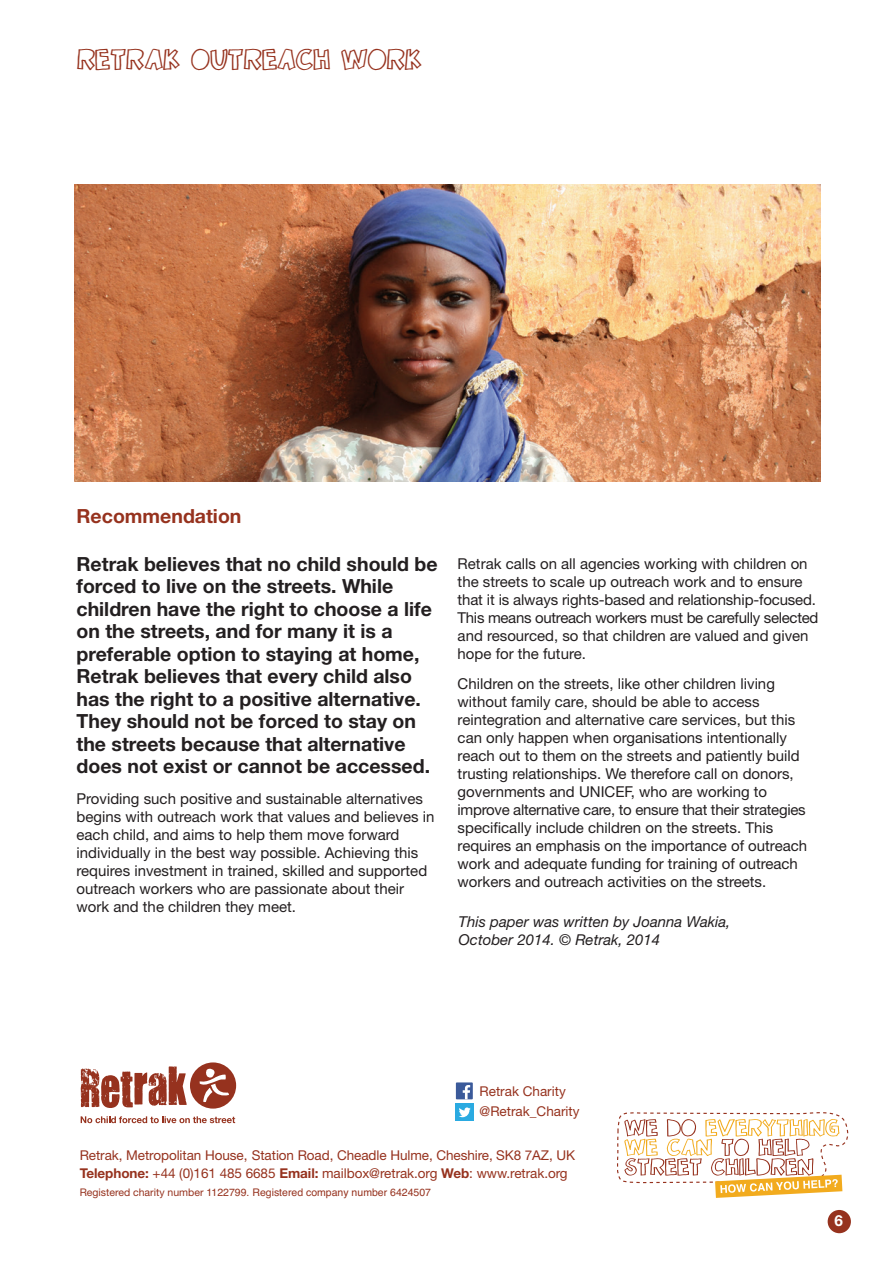
<style>
.page{position:relative;width:893px;height:1263px;background:#fff}
.page>*{position:absolute;margin:0;border:0;box-sizing:border-box;transform-origin:0 0}
.t1{font:21.6px "Onceinawhile";color:#96321e}
.t2{font:700 19.5px/22.5px "Helvetica Neue";color:#231f20}
.t3{font:700 19.5px "Helvetica Neue";color:#96321e}
.t4{font:700 15.3px "Helvetica Neue";color:#fff}
.t5{font:15px/18px "Helvetica Neue";color:#231f20}
.t6{font:italic 15px/18px "Helvetica Neue";color:#231f20}
.t7{font:13.5px/18px "Helvetica Neue";letter-spacing:-.005em;color:#96321e}
.t8{font:10.5px "Helvetica";color:#96321e}
.s1{font-weight:700}
.s2{font-family:"Helvetica Neue"}
</style>
<div class="page">
<img style="left:74px;top:185px;width:746px;height:297px">
<svg style="left:617px;top:1112px;width:232px;height:86px"></svg>
<div style="left:456px;top:1082px;width:17px;height:17px;background:#3b5a9a"></div>
<svg style="left:463px;top:1085px;width:7px;height:14px"></svg>
<svg style="left:81px;top:1116px;width:154px;height:7px"></svg>
<svg style="left:81px;top:1062px;width:155px;height:46px"></svg>
<div style="left:456px;top:1103px;width:17px;height:18px;background:#2aaae1"></div>
<svg style="left:459px;top:1107px;width:12px;height:10px"></svg>
<div style="left:828px;top:1210px;width:23px;height:23px;background:#96321e;border-radius:50%"></div>
<h1 class="t1" style="left:77px;top:49px;width:346px">RETRAK OUTREACH WORK</h1>
<h2 class="t3" style="left:77px;top:509px;width:166px">Recommendation</h2>
<p class="t2" style="left:77px;top:554px;width:363px">Retrak believes that no child should be forced to live on the streets. While children have the right to choose a life on the streets, and for many it is a preferable option to staying at home, Retrak believes that every child also has the right to a positive alternative.<br>They should not be forced to stay on the streets because that alternative does not exist or cannot be accessed.</p>
<p class="t5" style="left:77px;top:791px;width:359px">Providing such positive and sustainable alternatives begins with outreach work that values and believes in each child, and aims to help them move forward individually in the best way possible. Achieving this requires investment in trained, skilled and supported outreach workers who are passionate about their work and the children they meet.</p>
<p class="t5" style="left:458px;top:556px;width:362px">Retrak calls on all agencies working with children on the streets to scale up outreach work and to ensure that it is always rights-based and relationship-focused.<br>This means outreach workers must be carefully selected and resourced, so that children are valued and given hope for the future.</p>
<p class="t5" style="left:458px;top:676px;width:351px">Children on the streets, like other children living without family care, should be able to access reintegration and alternative care services, but this can only happen when organisations intentionally reach out to them on the streets and patiently build trusting relationships. We therefore call on donors, governments and UNICEF, who are working to improve alternative care, to ensure that their strategies specifically include children on the streets. This requires an emphasis on the importance of outreach work and adequate funding for training of outreach workers and outreach activities on the streets.</p>
<p class="t6" style="left:459px;top:914px;width:273px">This paper was written by Joanna Wakia,<br>October 2014. © Retrak, 2014</p>
<p class="t7" style="left:479px;top:1082px;width:102px;line-height:20.4px">Retrak Charity @Retrak_Charity</p>
<p class="t7" style="left:80px;top:1147px;width:497px">Retrak, Metropolitan House, Station Road, Cheadle Hulme, Cheshire, SK8 7AZ, UK<br><span class="s1">Telephone:</span> +44 (0)161 485 6685 <span class="s1">Email:</span> mailbox@retrak.org <span class="s1">Web</span>: www.retrak.org</p>
<p class="t8" style="left:80px;top:1186px;width:353px"><span class="s2">Registered charity number</span> 1122799. Registered company number 6424507</p>
<p class="t4" style="left:835px;top:1215px;width:10px">6</p>
</div>
